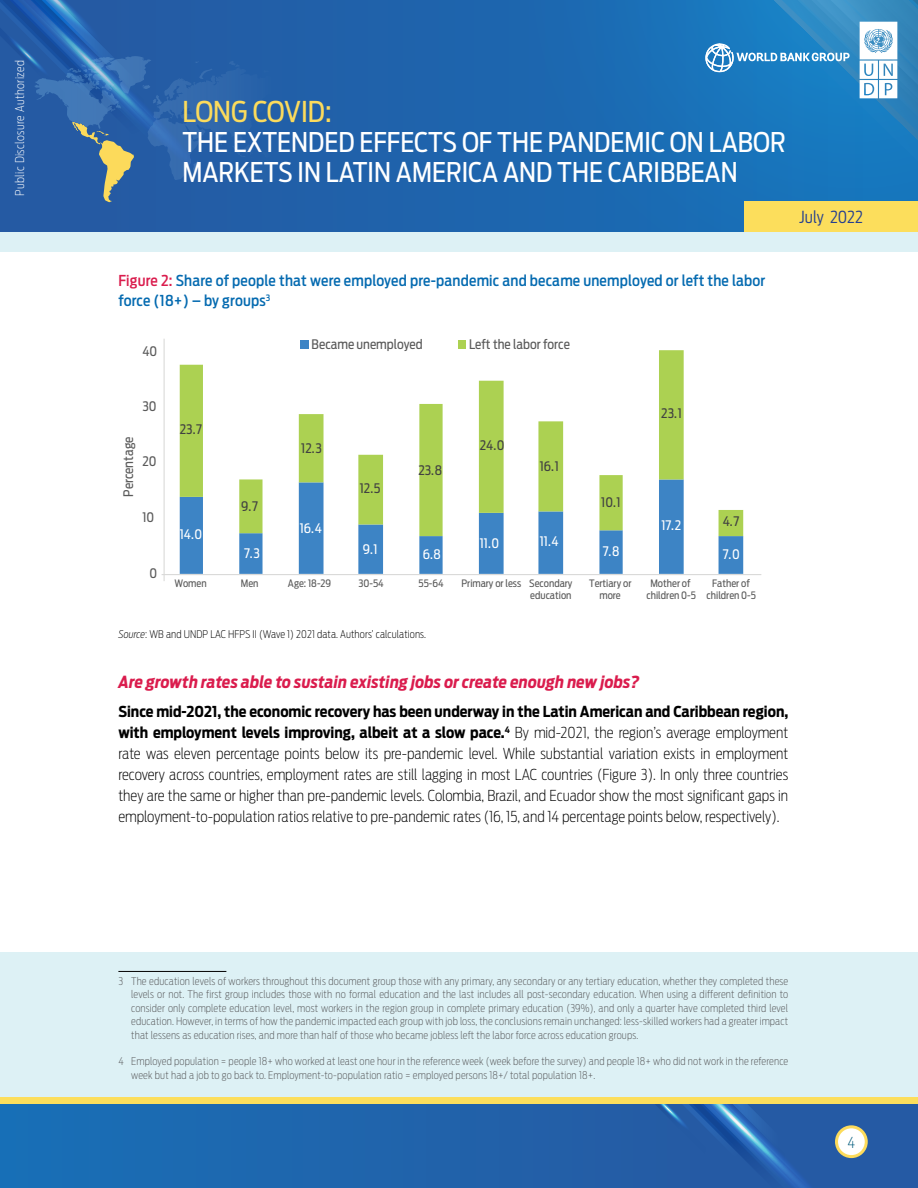
<style>
.page{position:relative;width:918px;height:1188px;background:#fff}
.page>*{position:absolute;margin:0;border:0;box-sizing:border-box;transform-origin:0 0}
.t1{font:28.5px "Antenna Cond";color:#fcdb5c}
.t2{font:27px/30px "Antenna Cond";color:#fff}
.t3{font:italic 700 16.5px "Antenna Cond";letter-spacing:.01em;color:#da1c4d}
.t4{font:300 16.5px "Antenna Cond";color:#25408f}
.t5{font:200 15px/21px "Antenna Cond";color:#000;text-align:justify}
.t6{font:500 15px/19.5px "Antenna Cond";letter-spacing:.015em;color:#046ab0}
.t7{font:200 15px "Antenna Cond";color:#005a7c}
.t8{font:13.05px "Antenna Cond";color:#5a5a5a}
.t9{font:13.05px "Antenna Cond";color:#414141}
.t10{font:13.05px "Antenna Cond";color:#fff}
.t11{font:200 12px "Antenna Cond";letter-spacing:.03em;color:#fff}
.t12{font:200 10.5px/13.5px "Antenna Cond";letter-spacing:.015em;color:#58595b;text-align:justify}
.t13{font:200 10.5px "Antenna Cond";letter-spacing:.01em;color:#000}
.t14{font:10.2px/11.6px "Antenna Cond";color:#5a5a5a;text-align:center}
.s1{color:#da1c4d}
.s2{font-style:italic}
.s3{font-weight:700}
</style>
<div class="page">
<div style="left:0;top:1104px;width:918px;height:84px;background:linear-gradient(to bottom,#1e66ae,#1e66ae)"></div>
<div style="left:0;top:0;width:918px;height:233px;background:#2062ab"></div>
<svg style="left:0;top:202px;width:286px;height:31px"></svg>
<svg style="left:507px;top:0;width:237px;height:233px"></svg>
<svg style="left:0;top:0;width:254px;height:202px"></svg>
<div style="left:683px;top:0;width:235px;height:202px;background:#1a72b9"></div>
<div style="left:744px;top:201px;width:174px;height:32px;background:#fcde5c"></div>
<svg style="left:520px;top:1104px;width:350px;height:84px;background:#2c63a8"></svg>
<div style="left:0;top:1097px;width:918px;height:7px;background:#fcde5c"></div>
<svg style="left:702px;top:0;width:216px;height:199px;background:#2d85c3"></svg>
<div style="left:0;top:233px;width:918px;height:864px;background:#ddf1f5"></div>
<div style="left:0;top:253px;width:918px;height:699px;background:#fff"></div>
<hr style="left:118px;top:971px;width:108px;height:1px;background:#000">
<svg style="left:180px;top:536px;width:563px;height:38px"></svg>
<svg style="left:180px;top:350px;width:563px;height:186px"></svg>
<hr style="left:162px;top:574px;width:599px;height:1px;background:#d9d9d8">
<div style="left:300px;top:340px;width:9px;height:9px;background:#3d84c5"></div>
<div style="left:459px;top:340px;width:7px;height:9px;background:#acd152"></div>
<hr style="left:164px;top:339px;width:1px;height:242px;background:#d9d9d8">
<p class="t11" style="left:13px;top:196px;width:137px;rotate:-90deg">Public Disclosure Authorized</p>
<h1 class="t1" style="left:182px;top:95px;width:151px">LONG COVID:</h1>
<h2 class="t2" style="left:182px;top:127px;width:605px">THE EXTENDED EFFECTS OF THE PANDEMIC ON LABOR<br>MARKETS IN LATIN AMERICA AND THE CARIBBEAN</h2>
<h3 class="t4" style="left:799px;top:207px;width:65px">July 2022</h3>
<h3 class="t6" style="left:118px;top:271px;width:648px"><span class="s1">Figure 2:</span> Share of people that were employed pre-pandemic and became unemployed or left the labor force (18+) – by groups<sup>3</sup></h3>
<p class="t8" style="left:142px;top:344px;width:16px">40</p>
<p class="t8" style="left:312px;top:336px;width:113px">Became unemployed</p>
<p class="t8" style="left:469px;top:336px;width:102px">Left the labor force</p>
<p class="t8" style="left:142px;top:399px;width:16px">30</p>
<p class="t8" style="left:121px;top:497px;width:62px;rotate:-90deg">Percentage</p>
<p class="t8" style="left:142px;top:454px;width:16px">20</p>
<p class="t8" style="left:142px;top:509px;width:13px">10</p>
<p class="t8" style="left:150px;top:566px;width:9px">0</p>
<p class="t9" style="left:180px;top:422px;width:24px">23.7</p>
<p class="t10" style="left:180px;top:526px;width:24px">14.0</p>
<p class="t9" style="left:241px;top:499px;width:18px">9.7</p>
<p class="t10" style="left:244px;top:545px;width:17px">7.3</p>
<p class="t9" style="left:301px;top:441px;width:22px">12.3</p>
<p class="t10" style="left:300px;top:521px;width:24px">16.4</p>
<p class="t9" style="left:360px;top:480px;width:22px">12.5</p>
<p class="t10" style="left:363px;top:541px;width:16px">9.1</p>
<p class="t9" style="left:418px;top:463px;width:25px">23.8</p>
<p class="t10" style="left:423px;top:547px;width:20px">6.8</p>
<p class="t9" style="left:480px;top:438px;width:26px">24.0</p>
<p class="t9" style="left:540px;top:458px;width:20px">16.1</p>
<p class="t10" style="left:480px;top:535px;width:21px">11.0</p>
<p class="t10" style="left:540px;top:534px;width:20px">11.4</p>
<p class="t9" style="left:601px;top:495px;width:21px">10.1</p>
<p class="t10" style="left:603px;top:544px;width:18px">7.8</p>
<p class="t9" style="left:661px;top:406px;width:22px">23.1</p>
<p class="t10" style="left:661px;top:518px;width:21px">17.2</p>
<p class="t9" style="left:723px;top:513px;width:18px">4.7</p>
<p class="t10" style="left:723px;top:547px;width:19px">7.0</p>
<p class="t14" style="left:174px;top:577px;width:34px">Women</p>
<p class="t14" style="left:241px;top:577px;width:19px">Men</p>
<p class="t14" style="left:288px;top:577px;width:45px">Age: 18-29</p>
<p class="t14" style="left:358px;top:577px;width:27px">30-54</p>
<p class="t14" style="left:418px;top:577px;width:27px">55-64</p>
<p class="t14" style="left:461px;top:577px;width:113px;text-align:right">Primary or less Secondary education</p>
<p class="t14" style="left:589px;top:577px;width:44px">Tertiary or more</p>
<p class="t14" style="left:647px;top:577px;width:51px">Mother of children 0-5</p>
<p class="t14" style="left:707px;top:577px;width:51px">Father of children 0-5</p>
<p class="t13" style="left:118px;top:628px;width:309px"><span class="s2">Source</span>: WB and UNDP LAC HFPS II (Wave 1) 2021 data. Authors’ calculations.</p>
<h3 class="t3" style="left:118px;top:672px;width:523px">Are growth rates able to sustain existing jobs or create enough new jobs?</h3>
<p class="t5" style="left:118px;top:701px;width:671px"><span class="s3">Since mid-2021, the economic recovery has been underway in the Latin American and Caribbean region, with employment levels improving, albeit at a slow pace.</span><sup>4</sup> By mid-2021, the region’s average employment rate was eleven percentage points below its pre-pandemic level. While substantial variation exists in employment recovery across countries, employment rates are still lagging in most LAC countries (Figure 3). In only three countries they are the same or higher than pre-pandemic levels. Colombia, Brazil, and Ecuador show the most significant gaps in employment-to-population ratios relative to pre-pandemic rates (16, 15, and 14 percentage points below, respectively).</p>
<p class="t12" style="left:131px;top:974px;width:659px;text-indent:-13px">3 The education levels of workers throughout this document group those with any primary, any secondary or any tertiary education, whether they completed these levels or not. The first group includes those with no formal education and the last includes all post-secondary education. When using a different definition to consider only complete education level, most workers in the region group in complete primary education (39%), and only a quarter have completed third level education. However, in terms of how the pandemic impacted each group with job loss, the conclusions remain unchanged: less-skilled workers had a greater impact that lessens as education rises, and more than half of those who became jobless left the labor force across education groups.</p>
<p class="t12" style="left:131px;top:1055px;width:659px;text-indent:-13px">4 Employed population = people 18+ who worked at least one hour in the reference week (week before the survey) and people 18+ who did not work in the reference week but had a job to go back to. Employment-to-population ratio = employed persons 18+/ total population 18+.</p>
<h3 class="t7" style="left:848px;top:1134px;width:9px">4</h3>
</div>
